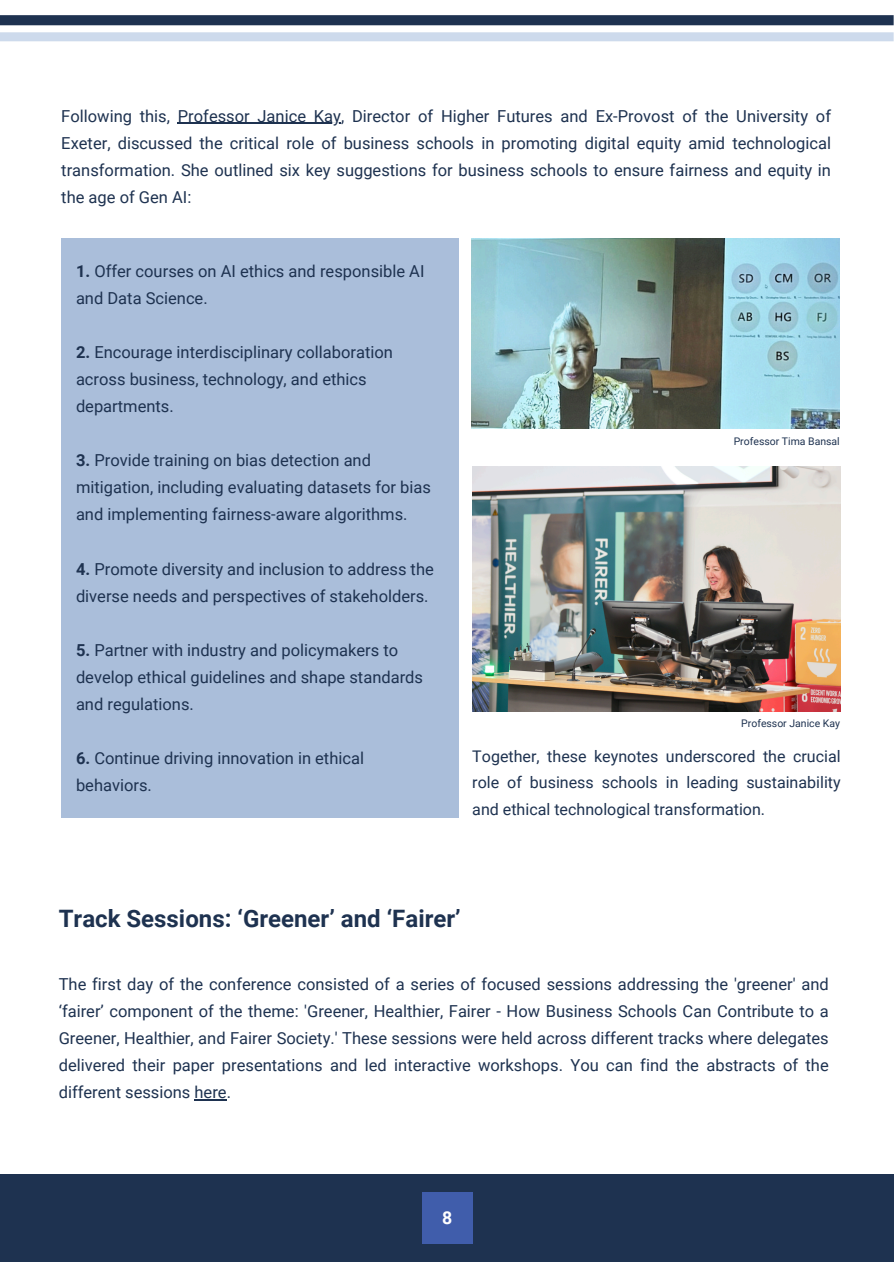
<style>
.page{position:relative;width:894px;height:1264px;background:#fff}
.page>*{position:absolute;margin:0;border:0;box-sizing:border-box;transform-origin:0 0}
.t1{font:700 24px "Roboto";color:#1e3250}
.t2{font:700 17.7px "Roboto";color:#fff}
.t3{font:16.5px/27px "Roboto";color:#1e3250}
.t4{font:16.05px/26.2px "Roboto";color:#1e3250;text-align:justify}
.t5{font:10.5px "Roboto";color:#1e3250}
.s1{font-weight:700}
</style>
<div class="page">
<div style="left:0;top:1174px;width:893px;height:87px;background:#1e3250"></div>
<div style="left:421px;top:1192px;width:51px;height:51px;background:#405dab"></div>
<div style="left:0;top:15px;width:893px;height:10px;background:#1e3250"></div>
<div style="left:0;top:32px;width:893px;height:9px;background:#cddaec"></div>
<div style="left:61px;top:238px;width:397px;height:580px;background:#aabeda"></div>
<img style="left:472px;top:466px;width:368px;height:245px">
<img style="left:471px;top:238px;width:368px;height:190px">
<hr style="left:178px;top:123px;width:163px;height:1px;background:#1e3250">
<hr style="left:194px;top:1098px;width:33px;height:2px;background:#1e3250">
<h2 class="t3" style="left:61px;top:102px;width:771px;text-align:justify;text-indent:116px">Professor Janice Kay, Director of Higher Futures and Ex-Provost of the University of Exeter, discussed the critical role of business schools in promoting digital equity amid technological transformation. She outlined six key suggestions for business schools to ensure fairness and equity in the age of Gen AI:</h2>
<h2 class="t3" style="left:61px;top:102px;width:110px">Following this,</h2>
<h2 class="t3" style="left:76px;top:258px;width:350px"><span class="s1">1.</span> Offer courses on AI ethics and responsible AI and Data Science.</h2>
<h2 class="t3" style="left:76px;top:339px;width:318px"><span class="s1">2.</span> Encourage interdisciplinary collaboration across business, technology, and ethics departments.</h2>
<p class="t3" style="left:76px;top:447px;width:356px"><span class="s1">3.</span> Provide training on bias detection and mitigation, including evaluating datasets for bias and implementing fairness-aware algorithms.</p>
<p class="t3" style="left:76px;top:555px;width:359px"><span class="s1">4.</span> Promote diversity and inclusion to address the diverse needs and perspectives of stakeholders.</p>
<p class="t3" style="left:76px;top:636px;width:348px"><span class="s1">5.</span> Partner with industry and policymakers to develop ethical guidelines and shape standards and regulations.</p>
<p class="t3" style="left:76px;top:744px;width:289px"><span class="s1">6.</span> Continue driving innovation in ethical behaviors.</p>
<h2 class="t5" style="left:733px;top:435px;width:108px">Professor Tima Bansal</h2>
<h1 class="t5" style="left:741px;top:717px;width:100px">Professor Janice Kay</h1>
<h2 class="t4" style="left:472px;top:743px;width:370px">Together, these keynotes underscored the crucial role of business schools in leading sustainability and ethical technological transformation.</h2>
<p class="t1" style="left:59px;top:904px;width:403px">Track Sessions: ‘Greener’ and ‘Fairer’</p>
<p class="t3" style="left:59px;top:970px;width:771px;text-align:justify">The first day of the conference consisted of a series of focused sessions addressing the 'greener' and ‘fairer’ component of the theme: 'Greener, Healthier, Fairer - How Business Schools Can Contribute to a Greener, Healthier, and Fairer Society.' These sessions were held across different tracks where delegates delivered their paper presentations and led interactive workshops. You can find the abstracts of the different sessions here.</p>
<h2 class="t2" style="left:442px;top:1207px;width:12px">8</h2>
</div>
